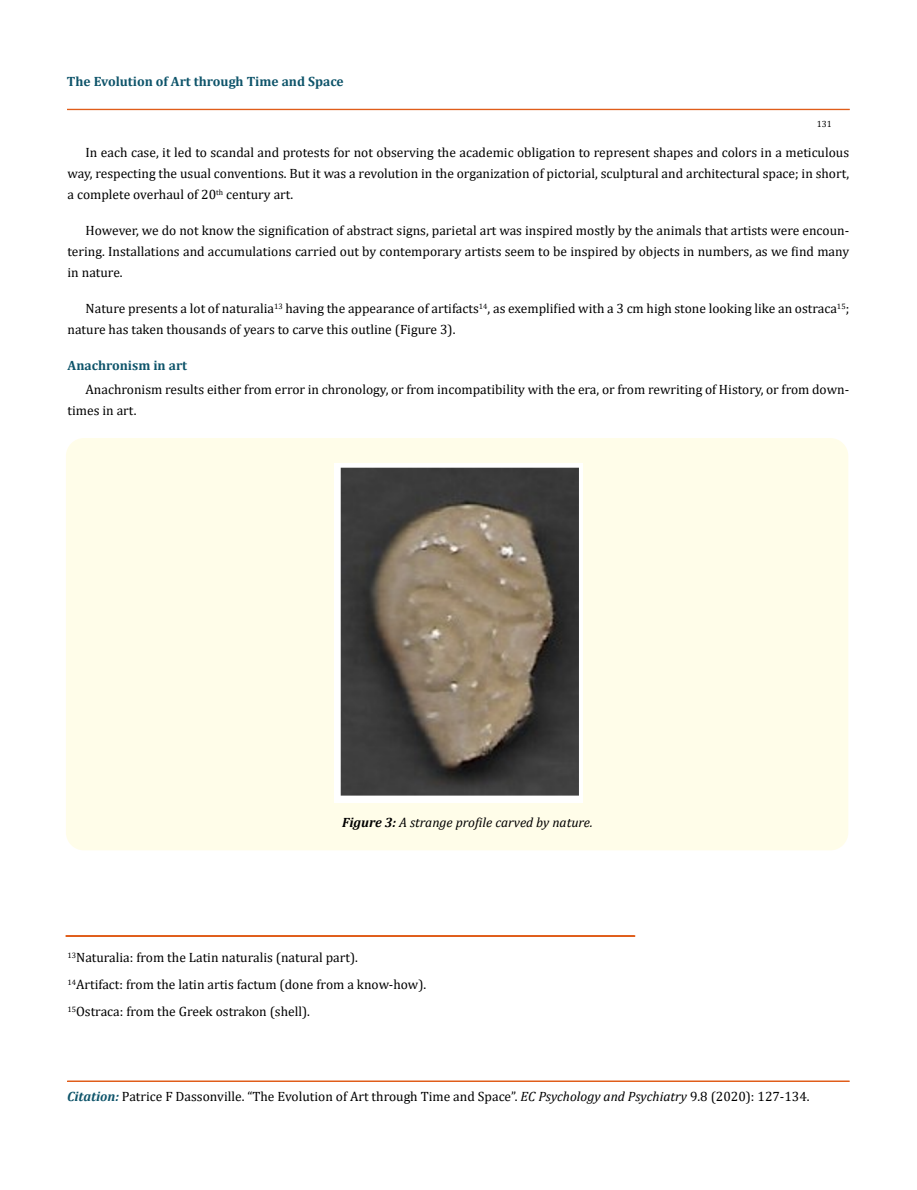
<style>
.page{position:relative;width:917px;height:1190px;background:#fff}
.page>*{position:absolute;margin:0;border:0;box-sizing:border-box;transform-origin:0 0}
.t1{font:13.5px/21px "Cambria";color:#000}
.t2{font:700 13.5px "Cambria";color:#0e546a}
.t3{font:italic 13.5px "Cambria";color:#000}
.t4{font:9px "Cambria";color:#000}
.s1{font-weight:700}
.s2{font-weight:700;font-style:italic;color:#0e546a}
.s3{font-style:italic}
</style>
<div class="page">
<div style="left:67px;top:109px;width:782px;height:1px;border:1px solid #e05d1a"></div>
<div style="left:67px;top:1081px;width:782px;height:1px;border:1px solid #e05d1a"></div>
<div style="left:66px;top:935px;width:569px;height:1px;border:1px solid #e05d1a"></div>
<div style="left:66px;top:438px;width:782px;height:412px;background:#fffde9;border-radius:18px"></div>
<img style="left:335px;top:464px;width:247px;height:338px">
<p class="t2" style="left:67px;top:72px;width:278px">The Evolution of Art through Time and Space</p>
<p class="t4" style="left:816px;top:118px;width:16px">131</p>
<p class="t1" style="left:68px;top:142px;width:783px;text-align:justify;text-indent:18px">In each case, it led to scandal and protests for not observing the academic obligation to represent shapes and colors in a meticulous way, respecting the usual conventions. But it was a revolution in the organization of pictorial, sculptural and architectural space; in short, a complete overhaul of 20<sup>th</sup> century art.</p>
<p class="t1" style="left:68px;top:220px;width:783px;text-align:justify;text-indent:18px">However, we do not know the signification of abstract signs, parietal art was inspired mostly by the animals that artists were encoun&shy;tering. Installations and accumulations carried out by contemporary artists seem to be inspired by objects in numbers, as we find many in nature.</p>
<p class="t1" style="left:67px;top:298px;width:783px;text-indent:18px">Nature presents a lot of naturalia<sup>13</sup> having the appearance of artifacts<sup>14</sup>, as exemplified with a 3 cm high stone looking like an ostraca<sup>15</sup>; nature has taken thousands of years to carve this outline (Figure 3).</p>
<p class="t2" style="left:67px;top:356px;width:121px">Anachronism in art</p>
<p class="t1" style="left:67px;top:379px;width:783px;text-indent:18px">Anachronism results either from error in chronology, or from incompatibility with the era, or from rewriting of History, or from down&shy;times in art.</p>
<p class="t3" style="left:342px;top:812px;width:252px"><span class="s1">Figure 3:</span> A strange profile carved by nature.</p>
<p class="t1" style="left:67px;top:944px;width:360px;line-height:27px"><sup>13</sup>Naturalia: from the Latin naturalis (natural part).<br><sup>14</sup>Artifact: from the latin artis factum (done from a know-how).<br><sup>15</sup>Ostraca: from the Greek ostrakon (shell).</p>
<p class="t1" style="left:67px;top:1086px;width:744px"><span class="s2">Citation:</span> Patrice F Dassonville. “The Evolution of Art through Time and Space”. <span class="s3">EC Psychology and Psychiatry</span> 9.8 (2020): 127-134.</p>
</div>
